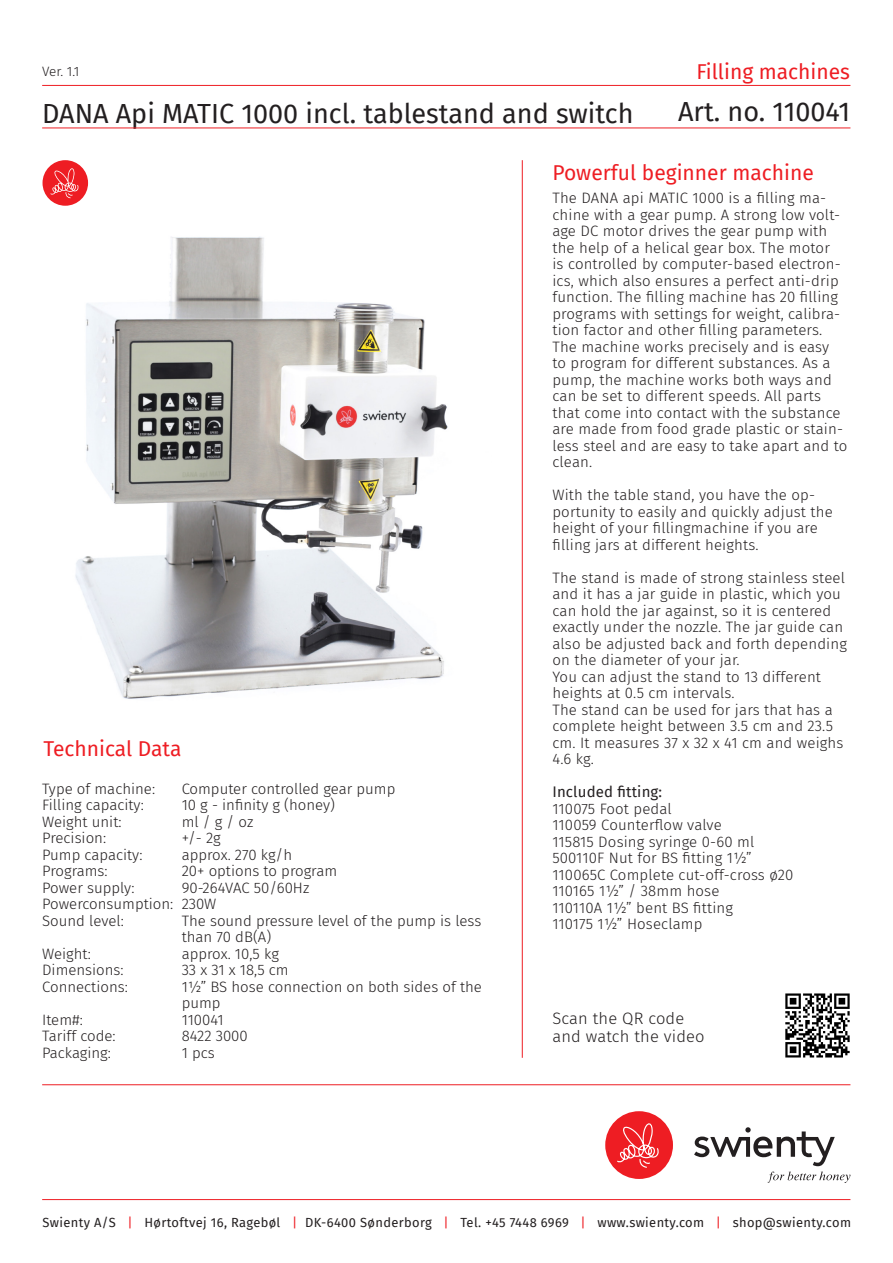
<style>
.page{position:relative;width:893px;height:1263px;background:#fff}
.page>*{position:absolute;margin:0;border:0;box-sizing:border-box;transform-origin:0 0}
.Produktnavn{font:27px "Fira Sans";color:#231f20}
.Headline{font:21px "Fira Sans";color:#ee1d23}
.Produktgruppe{font:21px "Fira Sans";color:#ee1d23}
.t1{font:300 16.5px/18px "Fira Sans";letter-spacing:.01em;color:#231f20}
.Body{font:300 15px/16.5px "Fira Sans";letter-spacing:.01em;color:#231f20}
.Technical_data_body{font:300 15px/16.5px "Fira Sans";color:#231f20}
.Body-2{font:15px "Fira Sans";letter-spacing:.01em;color:#231f20}
.t2{font:300 13.5px "Fira Sans";color:#231f20}
.t3{font:12.9px "Fira Sans";letter-spacing:.025em;color:#231f20}
.s1{color:#ee1d23}
</style>
<div class="page">
<hr style="left:42px;top:128px;width:808px;height:1px;background:#ee1d23">
<hr style="left:522px;top:160px;width:1px;height:898px;background:#ee1d23">
<hr style="left:42px;top:1199px;width:808px;height:1px;background:#ee1d23">
<hr style="left:42px;top:1084px;width:808px;height:1px;background:#ee1d23">
<hr style="left:42px;top:85px;width:808px;height:1px;background:#ee1d23">
<svg style="left:694px;top:1127px;width:156px;height:56px"></svg>
<div style="left:605px;top:1111px;width:68px;height:68px;background:#ee1d23;border-radius:50%"></div>
<svg style="left:617px;top:1123px;width:42px;height:45px"></svg>
<div style="left:43px;top:160px;width:45px;height:46px;background:#ee1d23;border-radius:50%"></div>
<svg style="left:50px;top:168px;width:29px;height:30px"></svg>
<img style="left:75px;top:236px;width:373px;height:463px">
<img style="left:785px;top:993px;width:65px;height:65px">
<p class="t2" style="left:42px;top:62px;width:39px">Ver. 1.1</p>
<p class="Produktnavn" style="left:42px;top:93px;width:593px">DANA Api MATIC 1000 incl. tablestand and switch</p>
<p class="Produktgruppe" style="left:696px;top:56px;width:155px">Filling machines</p>
<h1 class="Produktnavn" style="left:678px;top:91px;width:173px">Art. no. 110041</h1>
<p class="Headline" style="left:43px;top:733px;width:140px">Technical Data</p>
<p class="Technical_data_body" style="left:42px;top:780px;width:114px">Type of machine:</p>
<p class="Technical_data_body" style="left:182px;top:780px;width:215px">Computer controlled gear pump</p>
<p class="Technical_data_body" style="left:42px;top:797px;width:103px">Filling capacity:</p>
<p class="Technical_data_body" style="left:182px;top:797px;width:155px">10 g - infinity g (honey)</p>
<p class="Technical_data_body" style="left:42px;top:813px;width:81px">Weight unit:</p>
<p class="Technical_data_body" style="left:182px;top:813px;width:73px">ml / g / oz</p>
<p class="Technical_data_body" style="left:42px;top:830px;width:65px">Precision:</p>
<p class="Technical_data_body" style="left:182px;top:830px;width:40px">+/- 2g</p>
<p class="Technical_data_body" style="left:42px;top:846px;width:102px">Pump capacity:</p>
<p class="Technical_data_body" style="left:182px;top:846px;width:112px">approx. 270 kg/h</p>
<p class="Technical_data_body" style="left:42px;top:863px;width:67px">Programs:</p>
<p class="Technical_data_body" style="left:182px;top:863px;width:157px">20+ options to program</p>
<p class="Technical_data_body" style="left:42px;top:879px;width:94px">Power supply:</p>
<p class="Technical_data_body" style="left:182px;top:879px;width:129px">90-264VAC 50/60Hz</p>
<p class="Technical_data_body" style="left:42px;top:896px;width:176px">Powerconsumption: 230W</p>
<p class="Technical_data_body" style="left:42px;top:912px;width:83px">Sound level:</p>
<p class="Technical_data_body" style="left:182px;top:912px;width:301px">The sound pressure level of the pump is less than 70 dB(A)</p>
<p class="Technical_data_body" style="left:42px;top:945px;width:50px">Weight:</p>
<p class="Technical_data_body" style="left:182px;top:945px;width:99px">approx. 10,5 kg</p>
<p class="Technical_data_body" style="left:42px;top:962px;width:83px">Dimensions:</p>
<p class="Technical_data_body" style="left:182px;top:962px;width:108px">33 x 31 x 18,5 cm</p>
<p class="Technical_data_body" style="left:42px;top:978px;width:87px">Connections:</p>
<p class="Technical_data_body" style="left:182px;top:978px;width:302px">1½” BS hose connection on both sides of the pump</p>
<p class="Technical_data_body" style="left:42px;top:1011px;width:42px">Item#:</p>
<p class="Technical_data_body" style="left:182px;top:1011px;width:43px">110041</p>
<p class="Technical_data_body" style="left:42px;top:1028px;width:75px">Tariff code:</p>
<p class="Technical_data_body" style="left:182px;top:1028px;width:68px">8422 3000</p>
<p class="Technical_data_body" style="left:42px;top:1044px;width:70px">Packaging:</p>
<p class="Technical_data_body" style="left:182px;top:1044px;width:35px">1 pcs</p>
<p class="Headline" style="left:552px;top:157px;width:263px">Powerful beginner machine</p>
<p class="Body" style="left:552px;top:190px;width:296px">The DANA api MATIC 1000 is a filling ma&shy;chine with a gear pump. A strong low volt&shy;age DC motor drives the gear pump with the help of a helical gear box. The motor<br>is controlled by computer-based electron&shy;ics, which also ensures a perfect anti-drip function. The filling machine has 20 filling programs with settings for weight, calibra&shy;tion factor and other filling parameters.<br>The machine works precisely and is easy<br>to program for different substances. As a pump, the machine works both ways and can be set to different speeds. All parts that come into contact with the substance are made from food grade plastic or stain&shy;less steel and are easy to take apart and to clean.</p>
<p class="Body" style="left:552px;top:487px;width:282px">With the table stand, you have the op&shy;portunity to easily and quickly adjust the height of your fillingmachine if you are filling jars at different heights.</p>
<p class="Body" style="left:552px;top:569px;width:296px">The stand is made of strong stainless steel and it has a jar guide in plastic, which you can hold the jar against, so it is centered exactly under the nozzle. The jar guide can also be adjusted back and forth depending on the diameter of your jar.</p>
<p class="Body" style="left:552px;top:668px;width:270px">You can adjust the stand to 13 different heights at 0.5 cm intervals.</p>
<p class="Body" style="left:552px;top:701px;width:292px">The stand can be used for jars that has a complete height between 3.5 cm and 23.5 cm. It measures 37 x 32 x 41 cm and weighs<br>4.6 kg.</p>
<p class="Body-2" style="left:552px;top:781px;width:111px">Included fitting:</p>
<p class="Body" style="left:552px;top:800px;width:121px">110075 Foot pedal</p>
<p class="Body" style="left:552px;top:817px;width:171px">110059 Counterflow valve</p>
<p class="Body" style="left:552px;top:833px;width:203px">115815 Dosing syringe 0-60 ml</p>
<p class="Body" style="left:552px;top:850px;width:201px">500110F Nut for BS fitting 1½”</p>
<p class="Body" style="left:552px;top:866px;width:242px">110065C Complete cut-off-cross ø20</p>
<p class="Body" style="left:552px;top:883px;width:169px">110165 1½” / 38mm hose</p>
<p class="Body" style="left:552px;top:899px;width:182px">110110A 1½” bent BS fitting</p>
<p class="Body" style="left:552px;top:916px;width:152px">110175 1½” Hoseclamp</p>
<p class="t1" style="left:552px;top:1009px;width:154px">Scan the QR code and watch the video</p>
<p class="t3" style="left:43px;top:1213px;width:810px">Swienty A/S <span class="s1">|</span> Hørtoftvej 16, Ragebøl <span class="s1">|</span> DK-6400 Sønderborg <span class="s1">|</span> Tel. +45 7448 6969 <span class="s1">|</span> www.swienty.com <span class="s1">|</span> shop@swienty.com</p>
</div>
